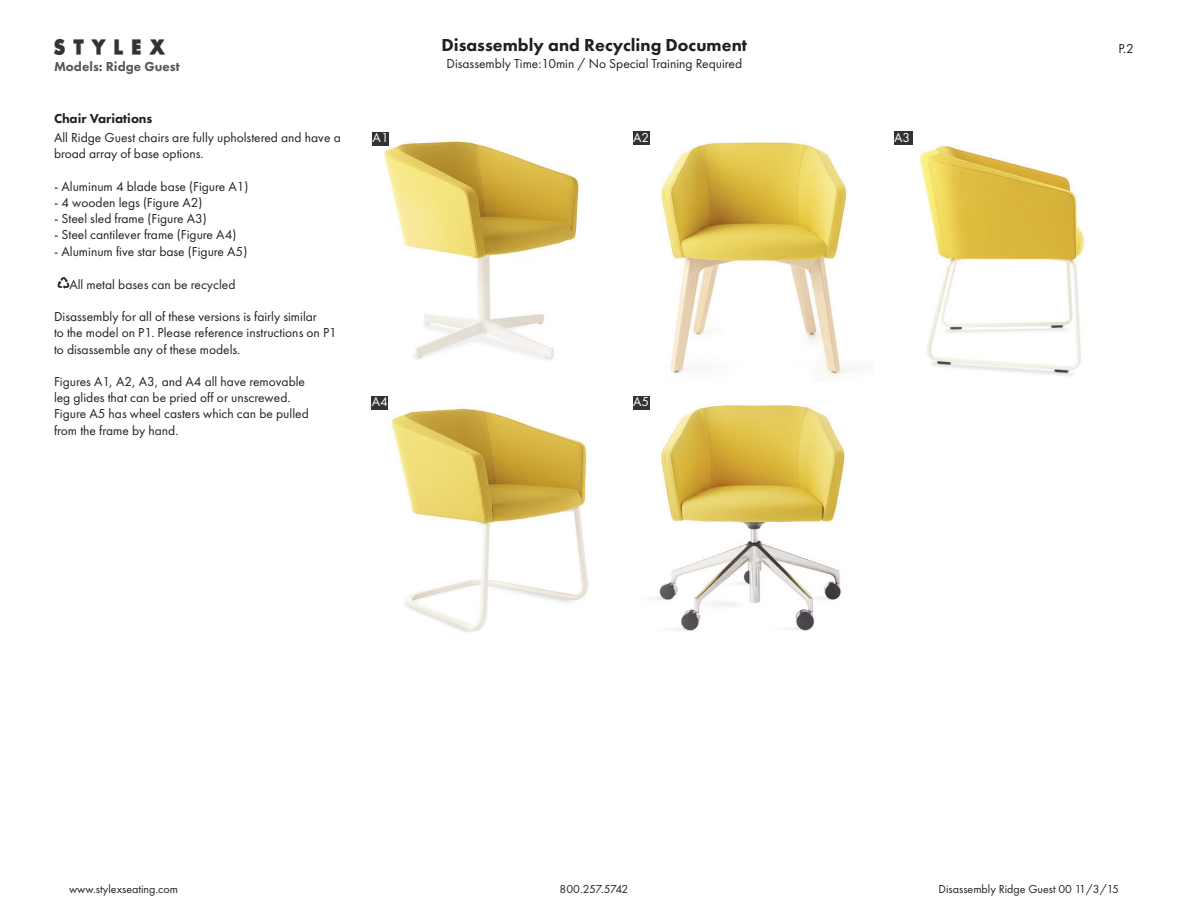
<style>
.page{position:relative;width:1188px;height:918px;background:#fff}
.page>*{position:absolute;margin:0;border:0;box-sizing:border-box;transform-origin:0 0}
.t1{font:800 18px "Futura PT";color:#231f20}
.t2{font:13.5px "Futura PT";color:#231f20}
.t3{font:800 13.5px "Futura PT";color:#57585a}
.t4{font:800 13.5px "Futura PT";color:#231f20}
.t5{font:13.5px "Futura PT";color:#fff}
.t6{font:12px "Futura PT";color:#231f20}
.t7{font:12px "Futura PT";letter-spacing:-.035em;color:#231f20}
</style>
<div class="page">
<img style="left:373px;top:141px;width:206px;height:220px">
<img style="left:920px;top:146px;width:165px;height:230px">
<div style="left:373px;top:132px;width:16px;height:13px;background:#323232"></div>
<img style="left:54px;top:40px;width:111px;height:14px">
<img style="left:57px;top:277px;width:12px;height:12px">
<img style="left:372px;top:408px;width:216px;height:225px">
<img style="left:649px;top:132px;width:216px;height:245px">
<img style="left:633px;top:396px;width:212px;height:235px">
<div style="left:633px;top:132px;width:16px;height:13px;background:#323232"></div>
<div style="left:894px;top:132px;width:19px;height:13px;background:#323232"></div>
<div style="left:372px;top:396px;width:16px;height:13px;background:#323232"></div>
<div style="left:633px;top:396px;width:16px;height:13px;background:#323232"></div>
<p class="t1" style="left:441px;top:34px;width:307px">Disassembly and Recycling Document</p>
<p class="t3" style="left:54px;top:58px;width:127px">Models: Ridge Guest</p>
<p class="t2" style="left:446px;top:55px;width:297px">Disassembly Time:10min / No Special Training Required</p>
<p class="t4" style="left:54px;top:110px;width:100px">Chair Variations</p>
<p class="t2" style="left:54px;top:130px;width:288px">All Ridge Guest chairs are fully upholstered and have a</p>
<p class="t2" style="left:54px;top:146px;width:151px">broad array of base options.</p>
<p class="t2" style="left:54px;top:178px;width:196px">- Aluminum 4 blade base (Figure A1)</p>
<p class="t2" style="left:54px;top:194px;width:150px">- 4 wooden legs (Figure A2)</p>
<p class="t2" style="left:54px;top:211px;width:154px">- Steel sled frame (Figure A3)</p>
<p class="t2" style="left:54px;top:227px;width:184px">- Steel cantilever frame (Figure A4)</p>
<p class="t2" style="left:54px;top:243px;width:195px">- Aluminum five star base (Figure A5)</p>
<p class="t2" style="left:69px;top:276px;width:168px">All metal bases can be recycled</p>
<p class="t2" style="left:54px;top:309px;width:264px">Disassembly for all of these versions is fairly similar</p>
<p class="t2" style="left:54px;top:325px;width:284px">to the model on P1. Please reference instructions on P1</p>
<p class="t2" style="left:54px;top:341px;width:188px">to disassemble any of these models.</p>
<p class="t2" style="left:54px;top:374px;width:253px">Figures A1, A2, A3, and A4 all have removable</p>
<p class="t2" style="left:54px;top:390px;width:238px">leg glides that can be pried off or unscrewed.</p>
<p class="t2" style="left:54px;top:406px;width:256px">Figure A5 has wheel casters which can be pulled</p>
<p class="t2" style="left:54px;top:422px;width:126px">from the frame by hand.</p>
<p class="t5" style="left:373px;top:130px;width:18px">A1</p>
<p class="t5" style="left:633px;top:130px;width:18px">A2</p>
<p class="t5" style="left:894px;top:130px;width:18px">A3</p>
<p class="t5" style="left:372px;top:394px;width:18px">A4</p>
<p class="t5" style="left:633px;top:394px;width:18px">A5</p>
<p class="t2" style="left:1118px;top:41px;width:17px">P.2</p>
<p class="t6" style="left:69px;top:882px;width:110px">www.stylexseating.com</p>
<p class="t7" style="left:560px;top:882px;width:70px">800.257.5742</p>
<p class="t6" style="left:939px;top:882px;width:182px">Disassembly Ridge Guest 00 11/3/15</p>
</div>
